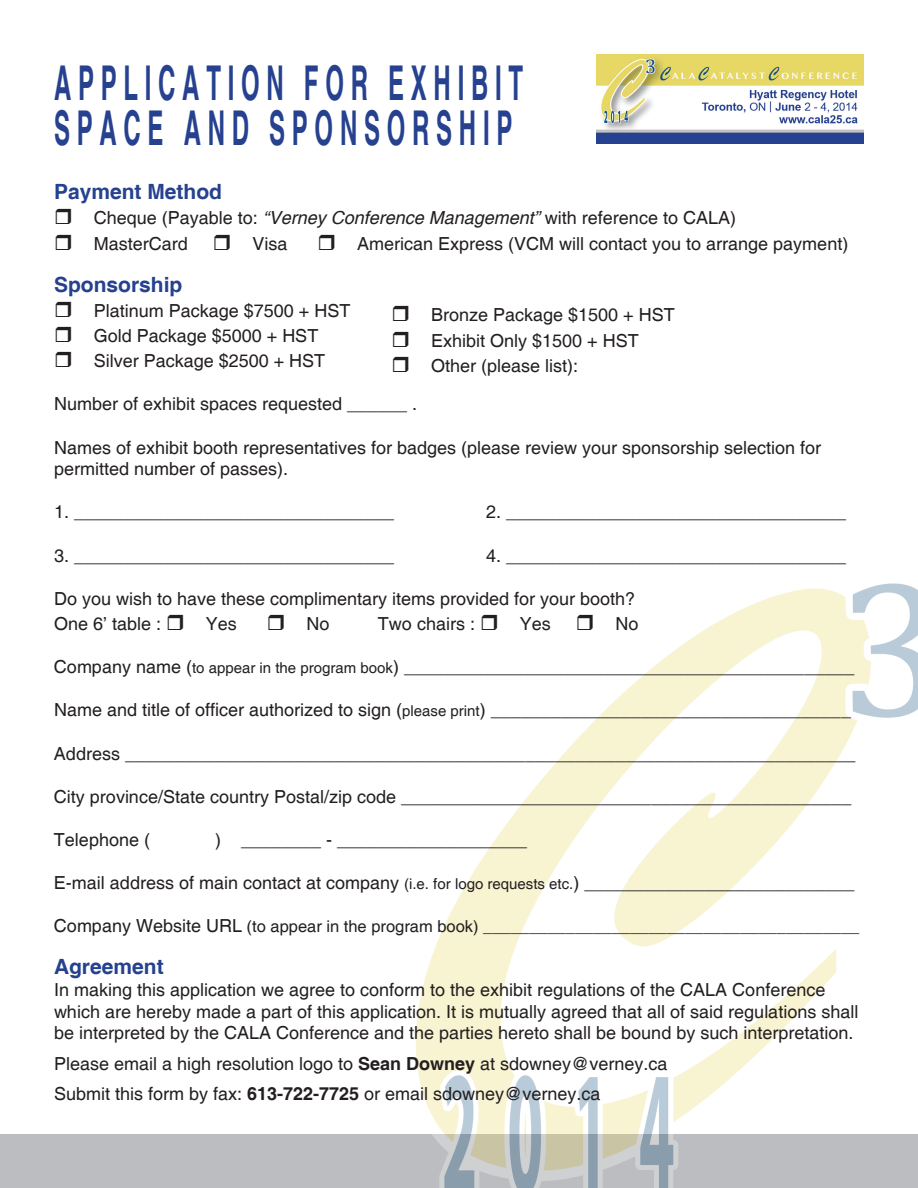
<style>
.page{position:relative;width:918px;height:1188px;background:#fff}
.page>*{position:absolute;margin:0;border:0;box-sizing:border-box;transform-origin:0 0}
.t1{font:700 48px/45px "Helvetica";letter-spacing:.28em;color:#25418f;scale:.5 1}
.t2{font:700 21px "Helvetica";color:#25418f}
.t3{font:18px/25.2px "Helvetica";color:#231f20}
.t4{font:16.5px "Helvetica";color:#231f20}
.s1{font-style:italic}
.s2{font-size:15px}
.s3{font-size:18px}
.s4{font-weight:700}
</style>
<div class="page">
<div style="left:0;top:1134px;width:918px;height:54px;background:#bcbdc0"></div>
<img style="left:416px;top:583px;width:502px;height:605px">
<img style="left:597px;top:54px;width:267px;height:89px">
<svg style="left:482px;top:615px;width:15px;height:15px"></svg>
<svg style="left:578px;top:615px;width:15px;height:15px"></svg>
<h1 class="t1" style="left:54px;top:63px;width:910px">App li cati on for E xhi bit<br>Sp ace an d Sp on sor ship</h1>
<p class="t2" style="left:54px;top:179px;width:170px">Payment Method</p>
<p class="t3" style="left:94px;top:206px;width:644px">Cheque (Payable to: <span class="s1">“Verney Conference Management”</span> with reference to CALA)<br>MasterCard</p>
<p class="t3" style="left:252px;top:231px;width:37px">Visa</p>
<p class="t3" style="left:357px;top:231px;width:493px">American Express (VCM will contact you to arrange payment)</p>
<p class="t2" style="left:54px;top:271px;width:130px">Sponsorship</p>
<p class="t3" style="left:94px;top:298px;width:258px">Platinum Package $7500 + HST<br>Gold Package $5000 + HST<br>Silver Package $2500 + HST</p>
<p class="t3" style="left:54px;top:392px;width:365px">Number of exhibit spaces requested ______ .</p>
<p class="t3" style="left:54px;top:437px;width:769px;line-height:21.6px">Names of exhibit booth representatives for badges (please review your sponsorship selection for permitted number of passes).</p>
<p class="t3" style="left:54px;top:500px;width:342px">1. ________________________________</p>
<p class="t3" style="left:486px;top:500px;width:362px">2. __________________________________</p>
<p class="t3" style="left:54px;top:543px;width:342px">3. ________________________________</p>
<p class="t3" style="left:486px;top:543px;width:362px">4. __________________________________</p>
<p class="t3" style="left:54px;top:586px;width:583px">Do you wish to have these complimentary items provided for your booth?<br>One 6’ table :</p>
<p class="t3" style="left:431px;top:303px;width:245px">Bronze Package $1500 + HST<br>Exhibit Only $1500 + HST<br>Other (please list):</p>
<p class="t3" style="left:206px;top:612px;width:33px">Yes</p>
<p class="t3" style="left:307px;top:612px;width:25px">No</p>
<p class="t3" style="left:378px;top:612px;width:99px">Two chairs :</p>
<p class="t3" style="left:520px;top:612px;width:33px">Yes</p>
<p class="t3" style="left:615px;top:612px;width:25px">No</p>
<p class="t3" style="left:54px;top:655px;width:802px">Company name (<span class="s2">to appear in the program book</span>) _____________________________________________</p>
<p class="t3" style="left:54px;top:698px;width:799px">Name and title of officer authorized to sign (<span class="s2">please print</span>) ____________________________________</p>
<p class="t3" style="left:54px;top:741px;width:803px">Address _________________________________________________________________________</p>
<p class="t3" style="left:54px;top:784px;width:799px">City province/State country Postal/zip code _____________________________________________</p>
<p class="t3" style="left:54px;top:828px;width:98px">Telephone (</p>
<p class="t3" style="left:215px;top:828px;width:314px">) ________ - ___________________</p>
<p class="t3" style="left:54px;top:871px;width:802px">E-mail address of main contact at company <span class="s2">(i.e. for logo requests etc.</span>) ___________________________</p>
<p class="t4" style="left:54px;top:917px;width:807px"><span class="s3">Company Website URL</span> (to appear in the program book) _________________________________________</p>
<p class="t2" style="left:54px;top:954px;width:111px">Agreement</p>
<p class="t3" style="left:54px;top:979px;width:806px;line-height:21.6px">In making this application we agree to conform to the exhibit regulations of the CALA Conference which are hereby made a part of this application. It is mutually agreed that all of said regulations shall be interpreted by the CALA Conference and the parties hereto shall be bound by such interpretation.</p>
<p class="t3" style="left:54px;top:1049px;width:615px;line-height:30.6px">Please email a high resolution logo to <span class="s4">Sean Downey</span> at sdowney@verney.ca<br>Submit this form by fax: <span class="s4">613-722-7725</span> or email sdowney@verney.ca</p>
</div>
